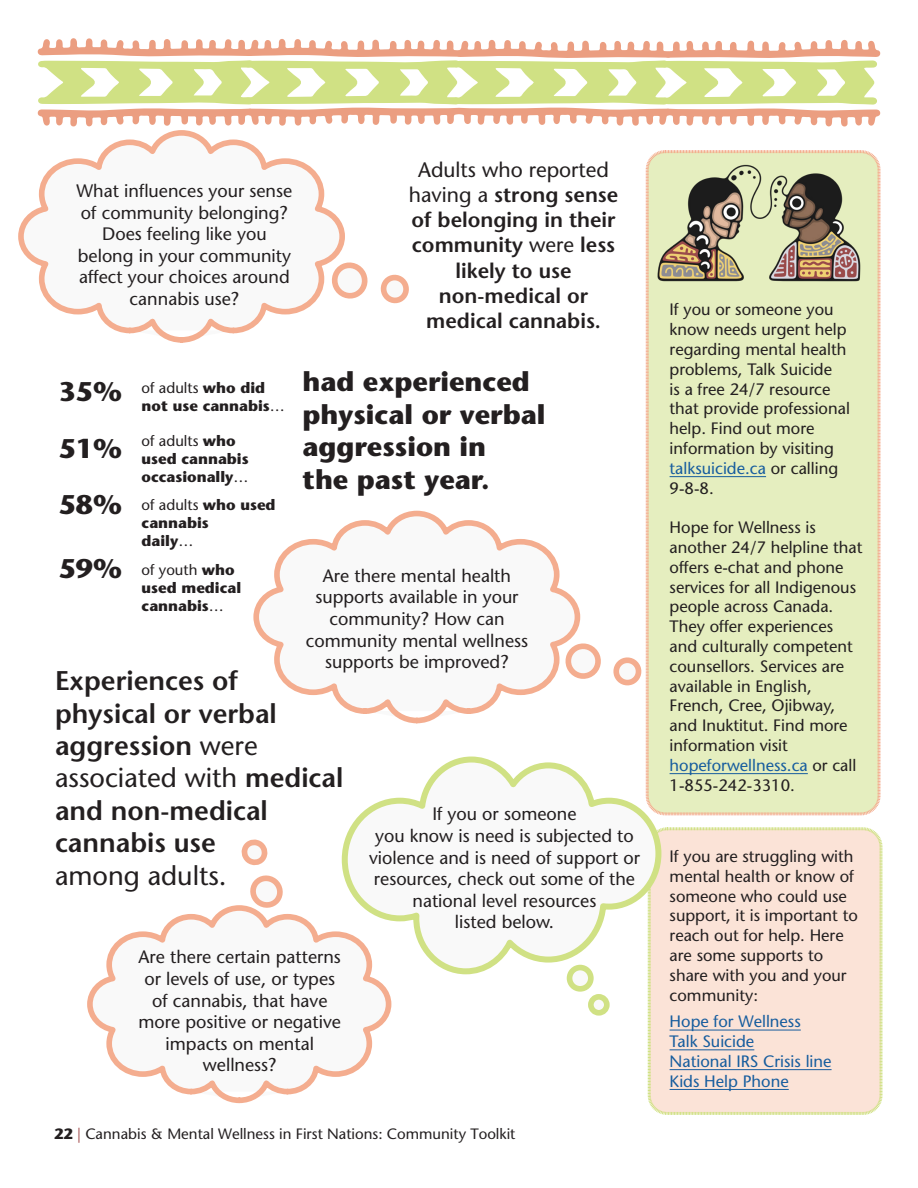
<style>
.page{position:relative;width:918px;height:1188px;background:#fff}
.page>*{position:absolute;margin:0;border:0;box-sizing:border-box;transform-origin:0 0}
.t1{font:600 27px/32.4px "Stone Sans Std";color:#231f20}
.t2{font:700 27px "Stone Sans Std";color:#231f20}
.t3{font:500 27px "Stone Sans Std";color:#231f20}
.t4{font:600 21px/25.2px "Stone Sans Std";color:#231f20;text-align:center}
.t5{font:500 18px/21.6px "Stone Sans Std";color:#231f20;text-align:center}
.t6{font:500 16.5px/19.8px "Stone Sans Std";color:#231f20}
.t7{font:500 16.5px/19.8px "Stone Sans Std";color:#175d9e}
.t8{font:700 15px/18px "Stone Sans Std";color:#231f20}
.t9{font:500 15px "Stone Sans Std";color:#231f20}
.s1{font-weight:500}
.s2{font-weight:700}
.s3{color:#a55152}
.s4{color:#175d9e}
</style>
<div class="page">
<svg style="left:37px;top:38px;width:844px;height:89px"></svg>
<div style="left:645px;top:150px;width:236px;height:666px;background:#e5eebf"></div>
<svg style="left:348px;top:262px;width:61px;height:42px"></svg>
<svg style="left:18px;top:130px;width:330px;height:213px"></svg>
<img style="left:657px;top:163px;width:204px;height:119px">
<div style="left:647px;top:827px;width:236px;height:288px;background:#fbe3d7"></div>
<svg style="left:583px;top:640px;width:64px;height:51px"></svg>
<svg style="left:253px;top:510px;width:330px;height:214px"></svg>
<svg style="left:341px;top:754px;width:323px;height:223px"></svg>
<svg style="left:564px;top:962px;width:48px;height:54px"></svg>
<svg style="left:241px;top:839px;width:42px;height:63px"></svg>
<svg style="left:87px;top:902px;width:307px;height:202px"></svg>
<hr style="left:670px;top:476px;width:96px;height:1px;background:#175d9e">
<hr style="left:670px;top:773px;width:138px;height:1px;background:#175d9e">
<hr style="left:670px;top:1030px;width:131px;height:1px;background:#175d9e">
<hr style="left:670px;top:1049px;width:84px;height:1px;background:#175d9e">
<hr style="left:670px;top:1069px;width:162px;height:1px;background:#175d9e">
<hr style="left:670px;top:1089px;width:119px;height:1px;background:#175d9e">
<p class="t5" style="left:77px;top:180px;width:217px">What influences your sense of community belonging?<br>Does feeling like you belong in your community affect your choices around cannabis use?</p>
<p class="t4" style="left:409px;top:157px;width:211px"><span class="s1">Adults who reported having a</span> strong sense of belonging in their community <span class="s1">were</span> less likely to use</p>
<p class="t4" style="left:426px;top:283px;width:176px">non-medical or medical cannabis.</p>
<p class="t2" style="left:59px;top:376px;width:65px">35%</p>
<p class="t2" style="left:59px;top:433px;width:65px">51%</p>
<p class="t2" style="left:59px;top:488px;width:65px">58%</p>
<p class="t8" style="left:142px;top:378px;width:145px"><span class="s1">of adults</span> who did not use cannabis<span class="s1">…</span></p>
<p class="t8" style="left:142px;top:432px;width:109px"><span class="s1">of adults</span> who used cannabis occasionally<span class="s1">…</span></p>
<p class="t8" style="left:142px;top:496px;width:135px"><span class="s1">of adults</span> who used cannabis</p>
<p class="t8" style="left:142px;top:532px;width:53px">daily<span class="s1">…</span></p>
<p class="t2" style="left:303px;top:366px;width:229px">had experienced</p>
<p class="t2" style="left:303px;top:398px;width:244px">physical or verbal</p>
<p class="t2" style="left:303px;top:431px;width:185px">aggression in</p>
<p class="t2" style="left:303px;top:463px;width:189px">the past year.</p>
<p class="t2" style="left:59px;top:553px;width:65px">59%</p>
<p class="t8" style="left:142px;top:561px;width:101px"><span class="s1">of youth</span> who used medical cannabis<span class="s1">…</span></p>
<p class="t5" style="left:306px;top:565px;width:224px">Are there mental health supports available in your community? How can community mental wellness supports be improved?</p>
<p class="t1" style="left:55px;top:665px;width:184px">Experiences of</p>
<p class="t1" style="left:55px;top:697px;width:290px">physical or verbal aggression <span class="s1">were associated with</span> medical and non-medical cannabis use</p>
<p class="t3" style="left:55px;top:859px;width:173px">among adults.</p>
<p class="t5" style="left:432px;top:803px;width:146px">If you or someone</p>
<p class="t5" style="left:369px;top:825px;width:272px">you know is need is subjected to violence and is need of support or resources, check out some of the national level resources</p>
<p class="t5" style="left:455px;top:911px;width:101px">listed below.</p>
<p class="t5" style="left:139px;top:946px;width:204px">Are there certain patterns or levels of use, or types of cannabis, that have more positive or negative impacts on mental wellness?</p>
<p class="t9" style="left:54px;top:1124px;width:463px"><span class="s2">22</span> <span class="s3">|</span> Cannabis &amp; Mental Wellness in First Nations: Community Toolkit</p>
<p class="t6" style="left:670px;top:300px;width:182px">If you or someone you know needs urgent help regarding mental health problems, Talk Suicide<br>is a free 24/7 resource that provide professional help. Find out more information by visiting <span class="s4">talksuicide.ca</span> or calling<br>9-8-8.</p>
<p class="t6" style="left:670px;top:518px;width:194px">Hope for Wellness is another 24/7 helpline that offers e-chat and phone services for all Indigenous people across Canada.<br>They offer experiences and culturally competent counsellors. Services are available in English,<br>French, Cree, Ojibway, and Inuktitut. Find more information visit <span class="s4">hopeforwellness.ca</span> or call<br>1-855-242-3310.</p>
<p class="t6" style="left:670px;top:846px;width:190px">If you are struggling with mental health or know of someone who could use support, it is important to reach out for help. Here are some supports to share with you and your community:</p>
<p class="t7" style="left:670px;top:1012px;width:163px">Hope for Wellness<br>Talk Suicide<br>National IRS Crisis line<br>Kids Help Phone</p>
</div>
